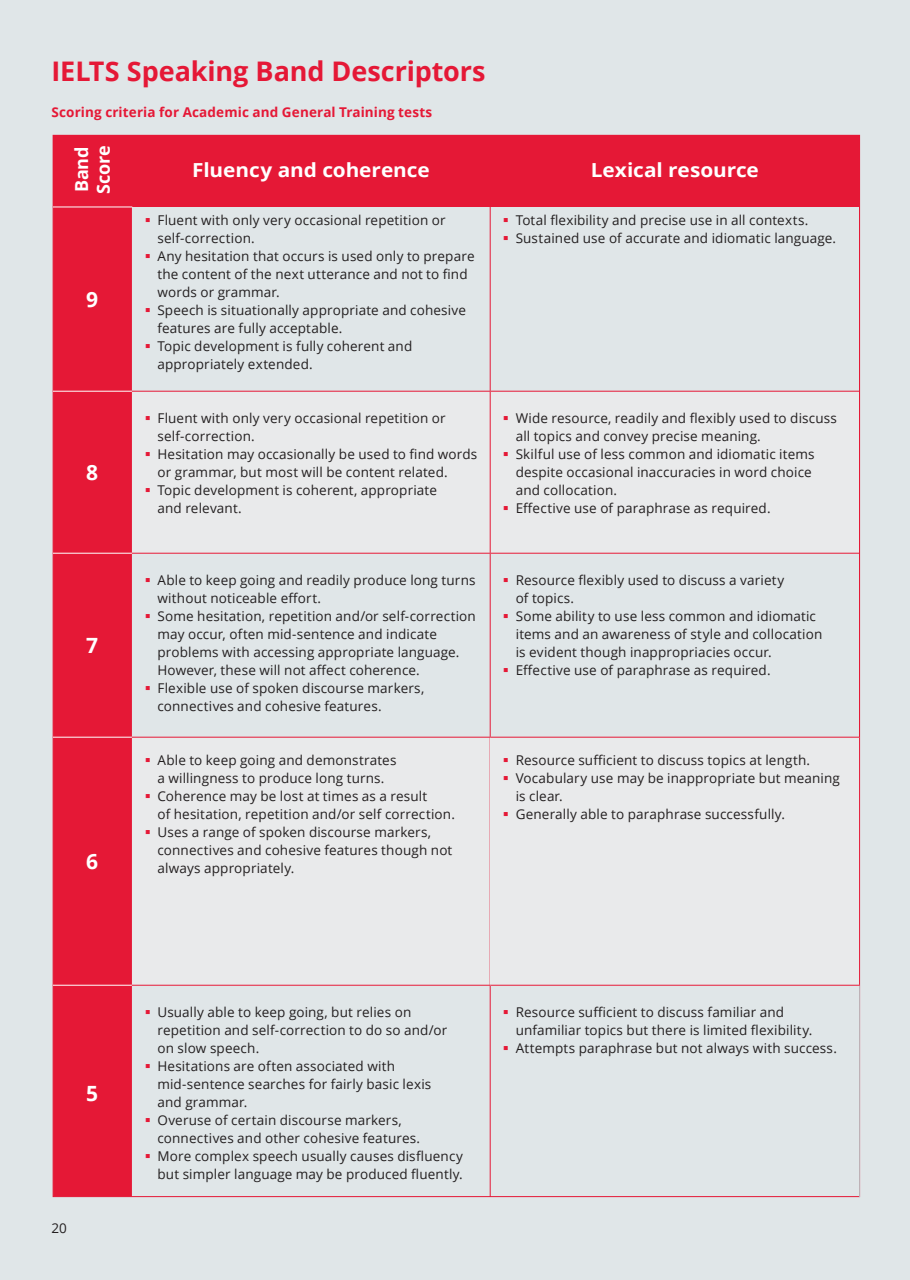
<style>
.page{position:relative;width:910px;height:1280px;background:#e0e6e8}
.page>*{position:absolute;margin:0;border:0;box-sizing:border-box;transform-origin:0 0}
.t1{font:700 27px "Open Sans";letter-spacing:-.005em;color:#e51836}
.t2{font:700 21px "Open Sans";color:#fff}
.t3{font:700 19.35px "Open Sans";letter-spacing:-.005em;color:#fff;scale:1.08 1}
.t4{font:700 18px/21.6px "Open Sans";letter-spacing:-.005em;color:#fff}
.t5{font:13.5px/18px "Open Sans";letter-spacing:.01em;color:#231f20}
.t6{font:700 13.5px "Open Sans";letter-spacing:.01em;color:#e51836}
.s1{color:#e51836}
</style>
<div class="page">
<div style="left:490px;top:391px;width:369px;height:162px;background:#e9eaeb"></div>
<div style="left:132px;top:391px;width:358px;height:162px;background:#e9eaeb"></div>
<div style="left:132px;top:737px;width:358px;height:248px;background:#e9eaeb"></div>
<hr style="left:490px;top:207px;width:1px;height:184px;background:#e51836">
<hr style="left:490px;top:392px;width:1px;height:161px;background:#e51836">
<hr style="left:490px;top:554px;width:1px;height:183px;background:#e51836">
<hr style="left:490px;top:986px;width:1px;height:211px;background:#e51836">
<div style="left:490px;top:737px;width:369px;height:248px;background:#e9eaeb"></div>
<div style="left:490px;top:135px;width:369px;height:72px;background:#e51836"></div>
<div style="left:132px;top:135px;width:358px;height:72px;background:#e51836"></div>
<div style="left:53px;top:135px;width:79px;height:72px;background:#e51836"></div>
<div style="left:53px;top:208px;width:79px;height:989px;background:#e51836"></div>
<hr style="left:132px;top:391px;width:358px;height:1px;background:#e51836">
<hr style="left:132px;top:553px;width:358px;height:1px;background:#e51836">
<hr style="left:132px;top:737px;width:358px;height:1px;background:#e51836">
<hr style="left:859px;top:738px;width:1px;height:247px;background:#e51836">
<hr style="left:53px;top:207px;width:79px;height:1px;background:#fff">
<hr style="left:53px;top:391px;width:79px;height:1px;background:#fff">
<hr style="left:53px;top:553px;width:79px;height:1px;background:#fff">
<hr style="left:53px;top:737px;width:79px;height:1px;background:#fff">
<hr style="left:53px;top:985px;width:79px;height:1px;background:#fff">
<hr style="left:132px;top:985px;width:358px;height:1px;background:#e51836">
<hr style="left:859px;top:986px;width:1px;height:211px;background:#bcbdc0">
<hr style="left:490px;top:391px;width:369px;height:1px;background:#e51836">
<hr style="left:859px;top:392px;width:1px;height:161px;background:#e51836">
<hr style="left:490px;top:553px;width:369px;height:1px;background:#e51836">
<hr style="left:859px;top:554px;width:1px;height:183px;background:#e51836">
<hr style="left:490px;top:737px;width:369px;height:1px;background:#e51836">
<hr style="left:490px;top:985px;width:369px;height:1px;background:#e51836">
<p class="t1" style="left:51px;top:52px;width:436px">IELTS Speaking Band Descriptors</p>
<p class="t6" style="left:51px;top:103px;width:382px">Scoring criteria for Academic and General Training tests</p>
<p class="t4" style="left:70px;top:194px;width:50px;rotate:-90deg">Band<br>Score</p>
<p class="t3" style="left:192px;top:156px;width:221px">Fluency and coherence</p>
<p class="t5" style="left:157px;top:211px;width:290px;text-indent:-13px"><span class="s1">▪</span> Fluent with only very occasional repetition or self-correction.</p>
<p class="t5" style="left:145px;top:247px;width:331px"><span class="s1">▪</span> Any hesitation that occurs is used only to prepare</p>
<p class="t5" style="left:157px;top:265px;width:312px">the content of the next utterance and not to find</p>
<p class="t5" style="left:157px;top:283px;width:124px">words or grammar.</p>
<p class="t5" style="left:157px;top:301px;width:310px;text-indent:-13px"><span class="s1">▪</span> Speech is situationally appropriate and cohesive features are fully acceptable.</p>
<p class="t5" style="left:157px;top:337px;width:256px;text-indent:-13px"><span class="s1">▪</span> Topic development is fully coherent and appropriately extended.</p>
<p class="t2" style="left:86px;top:285px;width:13px">9</p>
<p class="t2" style="left:86px;top:458px;width:13px">8</p>
<p class="t5" style="left:157px;top:409px;width:290px;text-indent:-13px"><span class="s1">▪</span> Fluent with only very occasional repetition or self-correction.</p>
<p class="t5" style="left:145px;top:445px;width:334px"><span class="s1">▪</span> Hesitation may occasionally be used to find words</p>
<p class="t5" style="left:157px;top:463px;width:292px">or grammar, but most will be content related.</p>
<p class="t5" style="left:157px;top:481px;width:281px;text-indent:-13px"><span class="s1">▪</span> Topic development is coherent, appropriate and relevant.</p>
<p class="t3" style="left:591px;top:156px;width:157px">Lexical resource</p>
<p class="t5" style="left:503px;top:211px;width:307px"><span class="s1">▪</span> Total flexibility and precise use in all contexts.</p>
<p class="t5" style="left:503px;top:229px;width:335px"><span class="s1">▪</span> Sustained use of accurate and idiomatic language.</p>
<p class="t5" style="left:516px;top:409px;width:323px;text-indent:-13px"><span class="s1">▪</span> Wide resource, readily and flexibly used to discuss all topics and convey precise meaning.</p>
<p class="t5" style="left:516px;top:445px;width:300px;text-indent:-13px"><span class="s1">▪</span> Skilful use of less common and idiomatic items despite occasional inaccuracies in word choice and collocation.</p>
<p class="t5" style="left:503px;top:499px;width:269px"><span class="s1">▪</span> Effective use of paraphrase as required.</p>
<p class="t2" style="left:86px;top:631px;width:13px">7</p>
<p class="t2" style="left:86px;top:847px;width:13px">6</p>
<p class="t5" style="left:145px;top:571px;width:332px"><span class="s1">▪</span> Able to keep going and readily produce long turns</p>
<p class="t5" style="left:157px;top:589px;width:165px">without noticeable effort.</p>
<p class="t5" style="left:157px;top:607px;width:320px;text-indent:-13px"><span class="s1">▪</span> Some hesitation, repetition and/or self-correction may occur, often mid-sentence and indicate problems with accessing appropriate language.</p>
<p class="t5" style="left:157px;top:661px;width:264px">However, these will not affect coherence.</p>
<p class="t5" style="left:157px;top:679px;width:268px;text-indent:-13px"><span class="s1">▪</span> Flexible use of spoken discourse markers, connectives and cohesive features.</p>
<p class="t5" style="left:145px;top:751px;width:253px;text-align:center"><span class="s1">▪</span> Able to keep going and demonstrates a willingness to produce long turns.</p>
<p class="t5" style="left:157px;top:787px;width:299px;text-indent:-13px"><span class="s1">▪</span> Coherence may be lost at times as a result<br>of hesitation, repetition and/or self correction.</p>
<p class="t5" style="left:157px;top:823px;width:296px;text-indent:-13px"><span class="s1">▪</span> Uses a range of spoken discourse markers, connectives and cohesive features though not always appropriately.</p>
<p class="t5" style="left:516px;top:571px;width:270px;text-indent:-13px"><span class="s1">▪</span> Resource flexibly used to discuss a variety of topics.</p>
<p class="t5" style="left:516px;top:607px;width:308px;text-indent:-13px"><span class="s1">▪</span> Some ability to use less common and idiomatic items and an awareness of style and collocation is evident though inappropriacies occur.</p>
<p class="t5" style="left:503px;top:661px;width:269px"><span class="s1">▪</span> Effective use of paraphrase as required.</p>
<p class="t5" style="left:503px;top:751px;width:309px"><span class="s1">▪</span> Resource sufficient to discuss topics at length.</p>
<p class="t5" style="left:516px;top:769px;width:326px;text-indent:-13px"><span class="s1">▪</span> Vocabulary use may be inappropriate but meaning is clear.</p>
<p class="t5" style="left:503px;top:805px;width:283px"><span class="s1">▪</span> Generally able to paraphrase successfully.</p>
<p class="t2" style="left:86px;top:1079px;width:13px">5</p>
<p class="t5" style="left:51px;top:1219px;width:17px">20</p>
<p class="t5" style="left:157px;top:1003px;width:291px;text-indent:-13px"><span class="s1">▪</span> Usually able to keep going, but relies on repetition and self-correction to do so and/or on slow speech.</p>
<p class="t5" style="left:157px;top:1057px;width:275px;text-indent:-13px"><span class="s1">▪</span> Hesitations are often associated with mid-sentence searches for fairly basic lexis and grammar.</p>
<p class="t5" style="left:157px;top:1111px;width:264px;text-indent:-13px"><span class="s1">▪</span> Overuse of certain discourse markers, connectives and other cohesive features.</p>
<p class="t5" style="left:145px;top:1147px;width:320px;text-align:right"><span class="s1">▪</span> More complex speech usually causes disfluency but simpler language may be produced fluently.</p>
<p class="t5" style="left:516px;top:1003px;width:298px;text-indent:-13px"><span class="s1">▪</span> Resource sufficient to discuss familiar and unfamiliar topics but there is limited flexibility.</p>
<p class="t5" style="left:503px;top:1039px;width:335px"><span class="s1">▪</span> Attempts paraphrase but not always with success.</p>
</div>
